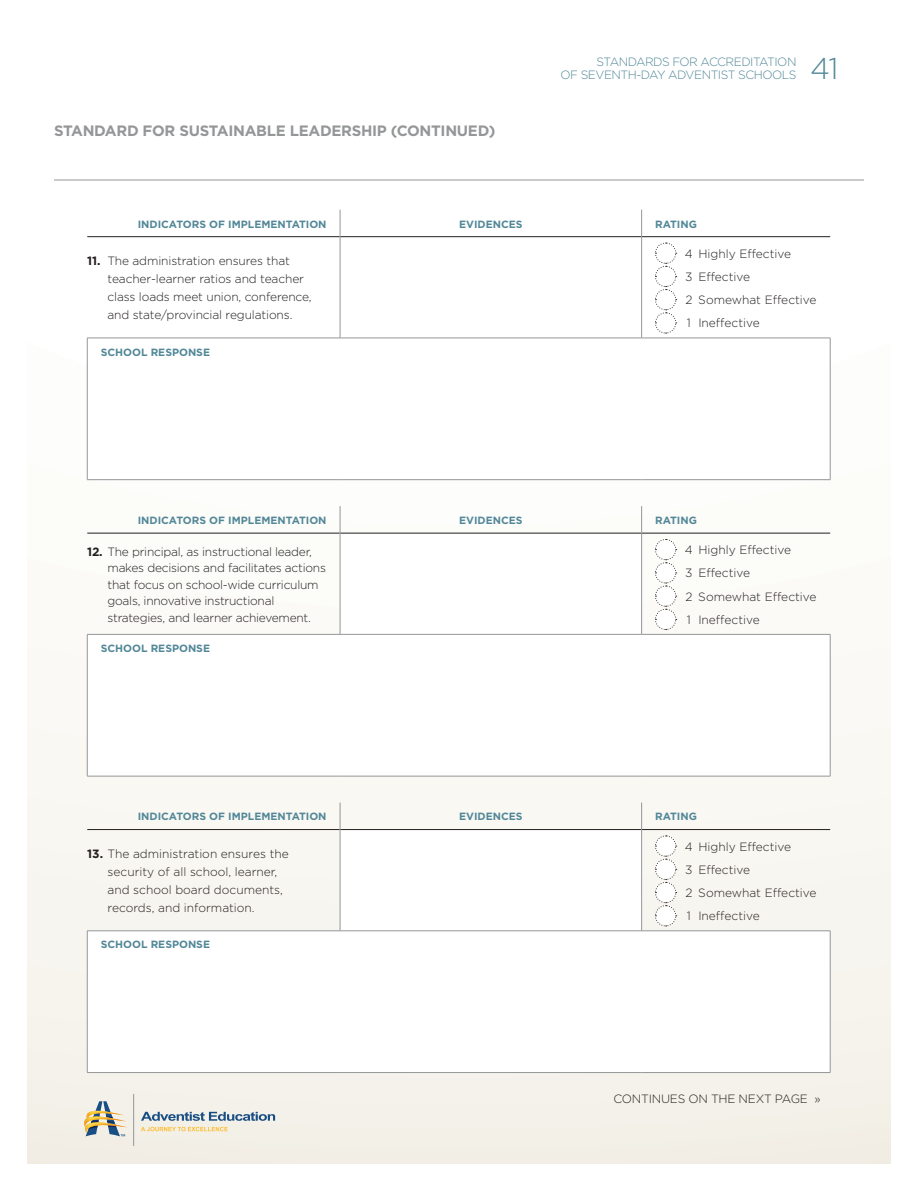
<style>
.page{position:relative;width:918px;height:1188px;background:#fff}
.page>*{position:absolute;margin:0;border:0;box-sizing:border-box;transform-origin:0 0}
.t1{font:300 30px "Gotham";color:#528798}
.t2{font:700 15px "Gotham";letter-spacing:-.02em;color:#949698}
.t3{font:300 12px/23.2px "Gotham";letter-spacing:-.01em;color:#231f20}
.t4{font:300 12px/13.5px "Gotham";letter-spacing:-.04em;color:#528798;text-align:right}
.t5{font:700 10.5px "Gotham";color:#528798}
.s1{font-weight:700}
</style>
<div class="page">
<div style="left:27px;top:29px;width:864px;height:1134px;background:linear-gradient(to bottom,#fff,#f4f2e9)"></div>
<hr style="left:133px;top:1094px;width:1px;height:52px;background:#949698">
<svg style="left:141px;top:1127px;width:87px;height:4px"></svg>
<svg style="left:141px;top:1112px;width:134px;height:9px"></svg>
<svg style="left:82px;top:1101px;width:46px;height:35px"></svg>
<img style="left:82px;top:1109px;width:46px;height:24px">
<hr style="left:54px;top:180px;width:810px;height:1px;background:#949698">
<svg style="left:87px;top:237px;width:743px;height:242px"></svg>
<hr style="left:87px;top:338px;width:253px;height:1px;background:#949698">
<hr style="left:87px;top:338px;width:1px;height:141px;background:#949698">
<hr style="left:340px;top:338px;width:302px;height:1px;background:#949698">
<hr style="left:642px;top:338px;width:188px;height:1px;background:#949698">
<hr style="left:87px;top:479px;width:253px;height:1px;background:#949698">
<hr style="left:340px;top:479px;width:302px;height:1px;background:#949698">
<hr style="left:642px;top:479px;width:188px;height:1px;background:#949698">
<hr style="left:87px;top:236px;width:253px;height:1px;background:#231f20">
<hr style="left:340px;top:236px;width:301px;height:1px;background:#231f20">
<hr style="left:642px;top:236px;width:188px;height:1px;background:#231f20">
<svg style="left:340px;top:210px;width:1px;height:27px"></svg>
<svg style="left:641px;top:210px;width:1px;height:27px"></svg>
<hr style="left:340px;top:237px;width:1px;height:101px;background:#949698">
<hr style="left:641px;top:237px;width:1px;height:101px;background:#949698">
<hr style="left:830px;top:338px;width:1px;height:141px;background:#949698">
<svg style="left:655px;top:242px;width:22px;height:92px"></svg>
<svg style="left:87px;top:534px;width:743px;height:242px"></svg>
<hr style="left:87px;top:634px;width:253px;height:1px;background:#949698">
<hr style="left:87px;top:635px;width:1px;height:141px;background:#949698">
<hr style="left:340px;top:634px;width:302px;height:1px;background:#949698">
<hr style="left:642px;top:634px;width:188px;height:1px;background:#949698">
<hr style="left:87px;top:776px;width:253px;height:1px;background:#949698">
<hr style="left:340px;top:776px;width:302px;height:1px;background:#949698">
<hr style="left:642px;top:776px;width:188px;height:1px;background:#949698">
<hr style="left:87px;top:533px;width:253px;height:1px;background:#231f20">
<hr style="left:340px;top:533px;width:301px;height:1px;background:#231f20">
<hr style="left:642px;top:533px;width:188px;height:1px;background:#231f20">
<svg style="left:340px;top:506px;width:1px;height:27px"></svg>
<svg style="left:641px;top:506px;width:1px;height:27px"></svg>
<hr style="left:340px;top:533px;width:1px;height:101px;background:#949698">
<hr style="left:641px;top:533px;width:1px;height:101px;background:#949698">
<hr style="left:830px;top:635px;width:1px;height:141px;background:#949698">
<svg style="left:655px;top:539px;width:22px;height:91px"></svg>
<svg style="left:87px;top:830px;width:743px;height:242px"></svg>
<hr style="left:87px;top:931px;width:253px;height:1px;background:#949698">
<hr style="left:87px;top:931px;width:1px;height:141px;background:#949698">
<hr style="left:340px;top:931px;width:302px;height:1px;background:#949698">
<hr style="left:642px;top:931px;width:188px;height:1px;background:#949698">
<hr style="left:87px;top:1072px;width:253px;height:1px;background:#949698">
<hr style="left:340px;top:1072px;width:302px;height:1px;background:#949698">
<hr style="left:642px;top:1072px;width:188px;height:1px;background:#949698">
<hr style="left:87px;top:829px;width:253px;height:1px;background:#231f20">
<hr style="left:340px;top:829px;width:301px;height:1px;background:#231f20">
<hr style="left:642px;top:829px;width:188px;height:1px;background:#231f20">
<svg style="left:340px;top:803px;width:1px;height:27px"></svg>
<svg style="left:641px;top:803px;width:1px;height:27px"></svg>
<hr style="left:340px;top:830px;width:1px;height:101px;background:#949698">
<hr style="left:641px;top:830px;width:1px;height:101px;background:#949698">
<hr style="left:830px;top:931px;width:1px;height:141px;background:#949698">
<svg style="left:655px;top:835px;width:22px;height:92px"></svg>
<p class="t2" style="left:54px;top:122px;width:443px">STANDARD FOR SUSTAINABLE LEADERSHIP (CONTINUED)</p>
<p class="t4" style="left:561px;top:55px;width:237px">STANDARDS FOR ACCREDITATION<br>OF SEVENTH-DAY ADVENTIST SCHOOLS</p>
<h1 class="t1" style="left:810px;top:52px;width:30px">41</h1>
<p class="t5" style="left:138px;top:218px;width:190px">INDICATORS OF IMPLEMENTATION</p>
<p class="t5" style="left:459px;top:218px;width:65px">EVIDENCES</p>
<p class="t5" style="left:655px;top:218px;width:43px">RATING</p>
<p class="t3" style="left:108px;top:252px;width:206px;line-height:18px;text-indent:-20px"><span class="s1">11.</span> The administration ensures that teacher-learner ratios and teacher class loads meet union, conference, and state/provincial regulations.</p>
<p class="t3" style="left:685px;top:242px;width:133px">4 Highly Effective<br>3 Effective<br>2 Somewhat Effective<br>1 Ineffective</p>
<p class="t5" style="left:101px;top:346px;width:111px">SCHOOL RESPONSE</p>
<p class="t5" style="left:138px;top:514px;width:190px">INDICATORS OF IMPLEMENTATION</p>
<p class="t5" style="left:459px;top:514px;width:65px">EVIDENCES</p>
<p class="t5" style="left:655px;top:514px;width:43px">RATING</p>
<p class="t3" style="left:108px;top:543px;width:220px;line-height:16.5px;text-indent:-20px"><span class="s1">12.</span> The principal, as instructional leader, makes decisions and facilitates actions that focus on school-wide curriculum goals, innovative instructional strategies, and learner achievement.</p>
<p class="t3" style="left:685px;top:538px;width:133px">4 Highly Effective<br>3 Effective<br>2 Somewhat Effective<br>1 Ineffective</p>
<p class="t5" style="left:101px;top:642px;width:111px">SCHOOL RESPONSE</p>
<p class="t5" style="left:138px;top:811px;width:190px">INDICATORS OF IMPLEMENTATION</p>
<p class="t5" style="left:459px;top:811px;width:65px">EVIDENCES</p>
<p class="t5" style="left:655px;top:811px;width:43px">RATING</p>
<p class="t3" style="left:108px;top:845px;width:183px;line-height:18px;text-indent:-20px"><span class="s1">13.</span> The administration ensures the security of all school, learner, and school board documents, records, and information.</p>
<p class="t3" style="left:685px;top:835px;width:133px">4 Highly Effective<br>3 Effective<br>2 Somewhat Effective<br>1 Ineffective</p>
<p class="t5" style="left:101px;top:939px;width:111px">SCHOOL RESPONSE</p>
<p class="t3" style="left:614px;top:1087px;width:208px">CONTINUES ON THE NEXT PAGE »</p>
</div>
